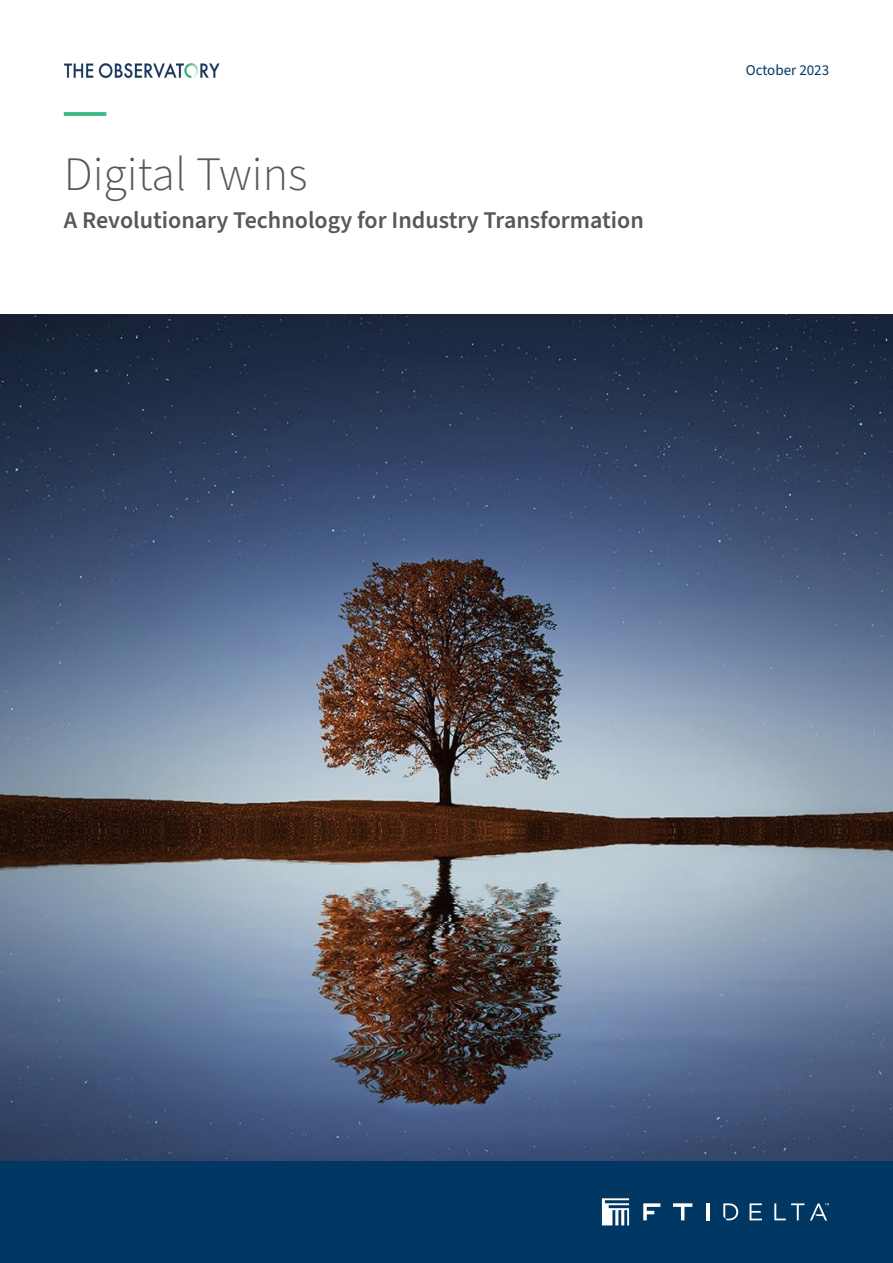
<style>
.page{position:relative;width:893px;height:1263px;background:#fff}
.page>*{position:absolute;margin:0;border:0;box-sizing:border-box;transform-origin:0 0}
.t1{font:300 48px "Source Sans Pro";color:#57585a}
.t2{font:600 24px "Source Sans Pro";color:#57585a}
.DATE_COVER{font:15px "Source Sans Pro";color:#013763}
</style>
<div class="page">
<img style="left:0;top:315px;width:893px;height:846px">
<svg style="left:64px;top:112px;width:42px;height:4px"></svg>
<div style="left:0;top:1161px;width:893px;height:102px;background:#013763"></div>
<svg style="left:602px;top:1198px;width:27px;height:27px"></svg>
<svg style="left:673px;top:1203px;width:19px;height:17px"></svg>
<svg style="left:643px;top:1203px;width:17px;height:17px"></svg>
<hr style="left:706px;top:1203px;width:4px;height:17px;background:#fff">
<svg style="left:774px;top:1203px;width:30px;height:17px"></svg>
<svg style="left:750px;top:1203px;width:12px;height:17px"></svg>
<svg style="left:723px;top:1203px;width:15px;height:17px"></svg>
<svg style="left:810px;top:1203px;width:19px;height:17px"></svg>
<img style="left:63px;top:63px;width:157px;height:15px">
<p class="t1" style="left:64px;top:142px;width:245px">Digital Twins</p>
<p class="t2" style="left:64px;top:204px;width:582px">A Revolutionary Technology for Industry Transformation</p>
<p class="DATE_COVER" style="left:746px;top:60px;width:85px">October 2023</p>
</div>
